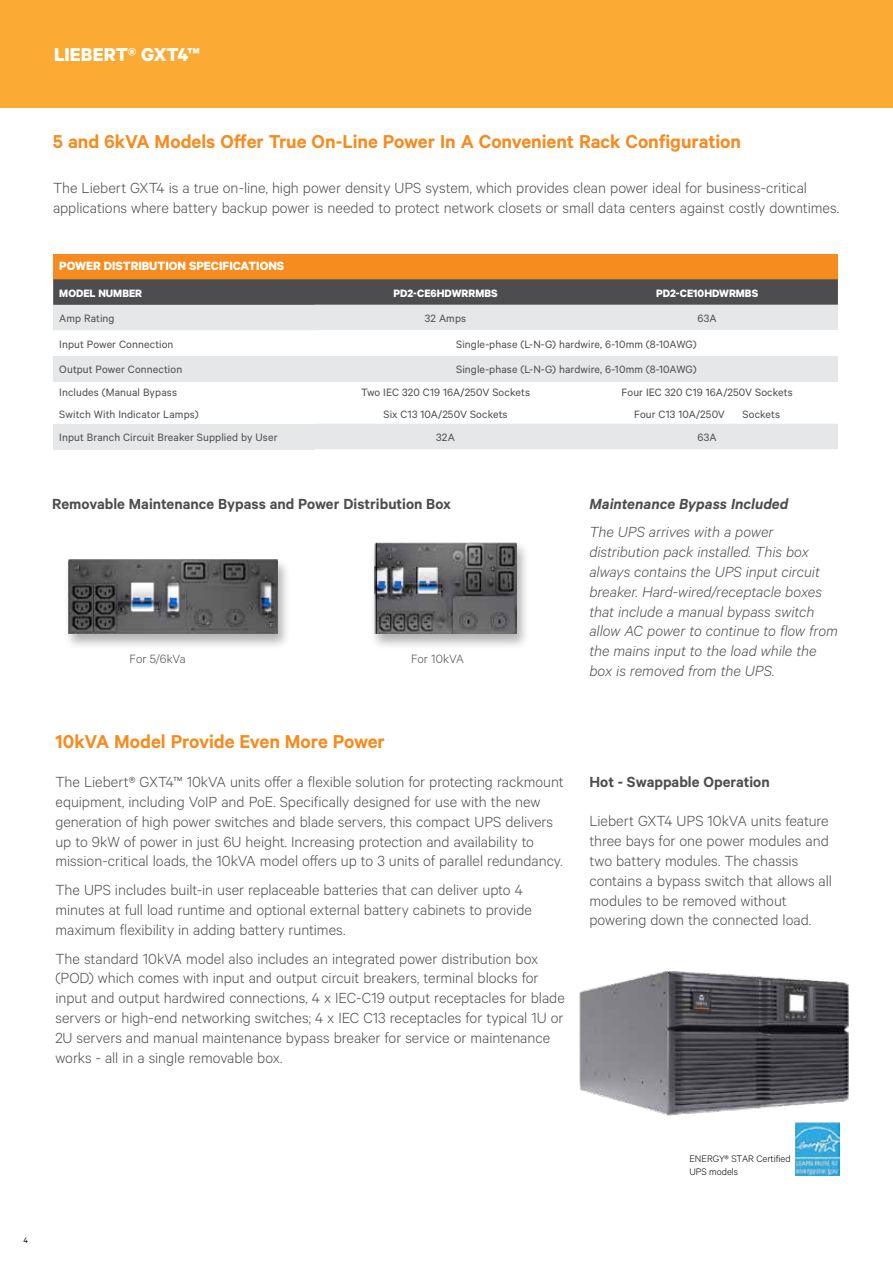
<style>
.page{position:relative;width:893px;height:1263px;background:#fff}
.page>*{position:absolute;margin:0;border:0;box-sizing:border-box;transform-origin:0 0}
.t1{font:600 21px "Calibre";letter-spacing:-.005em;color:#f68b1f}
.t2{font:700 21px "Calibre";letter-spacing:.005em;color:#fff}
.t3{font:300 16.5px/19.8px "Calibre";color:#4d4d4f}
.t4{font:italic 300 16.5px/19.8px "Calibre";letter-spacing:-.005em;color:#4d4d4f}
.t5{font:600 16.5px "Calibre";color:#4d4d4f}
.t6{font:italic 600 16.5px "Calibre";color:#4d4d4f}
.t7{font:700 13.5px "Calibre";color:#fff}
.t8{font:300 13.5px "Calibre";color:#4d4d4f}
.t9{font:12px/22.5px "Calibre";letter-spacing:.01em;color:#4d4d4f}
.t10{font:700 12px "Calibre";color:#fff}
.t11{font:300 10.65px/12.8px "Calibre";color:#000}
.t12{font:9px "Calibre";color:#000}
</style>
<div class="page">
<div style="left:0;top:0;width:893px;height:108px;background:#fbaa34"></div>
<img style="left:579px;top:971px;width:270px;height:145px">
<div style="left:53px;top:254px;width:785px;height:25px;background:#f68b1f"></div>
<svg style="left:53px;top:279px;width:785px;height:51px;background:#9a999a"></svg>
<svg style="left:53px;top:330px;width:785px;height:52px"></svg>
<div style="left:53px;top:356px;width:262px;height:25px;background:#e6e7e8"></div>
<div style="left:315px;top:356px;width:523px;height:25px;background:#e6e7e8"></div>
<div style="left:53px;top:424px;width:262px;height:25px;background:#e6e7e8"></div>
<div style="left:315px;top:424px;width:523px;height:25px;background:#e6e7e8"></div>
<img style="left:795px;top:1122px;width:44px;height:53px">
<div style="left:63px;top:558px;width:228px;height:92px;background:#000;opacity:.3"></div>
<img style="left:68px;top:559px;width:209px;height:75px">
<div style="left:370px;top:541px;width:160px;height:109px;background:#000;opacity:.3"></div>
<img style="left:374px;top:543px;width:143px;height:91px">
<p class="t2" style="left:54px;top:42px;width:147px">LIEBERT® GXT4™</p>
<p class="t1" style="left:53px;top:129px;width:690px">5 and 6kVA Models Offer True On-Line Power In A Convenient Rack Configuration</p>
<p class="t3" style="left:53px;top:177px;width:788px">The Liebert GXT4 is a true on-line, high power density UPS system, which provides clean power ideal for business-critical applications where battery backup power is needed to protect network closets or small data centers against costly downtimes.</p>
<p class="t7" style="left:59px;top:257px;width:227px">POWER DISTRIBUTION SPECIFICATIONS</p>
<p class="t10" style="left:59px;top:285px;width:84px">MODEL NUMBER</p>
<p class="t10" style="left:393px;top:285px;width:106px">PD2-CE6HDWRRMBS</p>
<p class="t10" style="left:656px;top:285px;width:104px">PD2-CE10HDWRMBS</p>
<p class="t9" style="left:59px;top:307px;width:57px">Amp Rating</p>
<p class="t9" style="left:425px;top:307px;width:43px">32 Amps</p>
<p class="t9" style="left:698px;top:307px;width:21px">63A</p>
<p class="t9" style="left:59px;top:332px;width:116px">Input Power Connection</p>
<p class="t9" style="left:456px;top:332px;width:242px">Single-phase (L-N-G) hardwire, 6-10mm (8-10AWG)</p>
<p class="t9" style="left:59px;top:358px;width:124px">Output Power Connection</p>
<p class="t9" style="left:456px;top:358px;width:242px">Single-phase (L-N-G) hardwire, 6-10mm (8-10AWG)</p>
<p class="t9" style="left:59px;top:380px;width:141px">Includes (Manual Bypass<br>Switch With Indicator Lamps)</p>
<p class="t9" style="left:361px;top:380px;width:170px;text-align:center">Two IEC 320 C19 16A/250V Sockets<br>Six C13 10A/250V Sockets</p>
<p class="t9" style="left:634px;top:380px;width:160px;text-indent:-13px">Four IEC 320 C19 16A/250V Sockets<br>Four C13 10A/250V</p>
<p class="t9" style="left:742px;top:403px;width:39px">Sockets</p>
<p class="t9" style="left:59px;top:426px;width:220px">Input Branch Circuit Breaker Supplied by User</p>
<p class="t9" style="left:436px;top:426px;width:20px">32A</p>
<p class="t9" style="left:698px;top:426px;width:21px">63A</p>
<p class="t5" style="left:52px;top:494px;width:400px">Removable Maintenance Bypass and Power Distribution Box</p>
<p class="t8" style="left:130px;top:651px;width:58px">For 5/6kVa</p>
<p class="t8" style="left:411px;top:651px;width:54px">For 10kVA</p>
<p class="t1" style="left:56px;top:729px;width:331px">10kVA Model Provide Even More Power</p>
<p class="t3" style="left:55px;top:771px;width:510px">The Liebert® GXT4™ 10kVA units offer a flexible solution for protecting rackmount equipment, including VoIP and PoE. Specifically designed for use with the new generation of high power switches and blade servers, this compact UPS delivers up to 9kW of power in just 6U height. Increasing protection and availability to mission-critical loads, the 10kVA model offers up to 3 units of parallel redundancy.</p>
<p class="t3" style="left:55px;top:879px;width:478px">The UPS includes built-in user replaceable batteries that can deliver upto 4 minutes at full load runtime and optional external battery cabinets to provide maximum flexibility in adding battery runtimes.</p>
<p class="t3" style="left:55px;top:948px;width:511px">The standard 10kVA model also includes an integrated power distribution box (POD) which comes with input and output circuit breakers, terminal blocks for input and output hardwired connections, 4 x IEC-C19 output receptacles for blade servers or high-end networking switches; 4 x IEC C13 receptacles for typical 1U or 2U servers and manual maintenance bypass breaker for service or maintenance works - all in a single removable box.</p>
<p class="t6" style="left:589px;top:494px;width:201px">Maintenance Bypass Included</p>
<p class="t4" style="left:589px;top:521px;width:250px">The UPS arrives with a power distribution pack installed. This box always contains the UPS input circuit breaker. Hard-wired/receptacle boxes that include a manual bypass switch allow AC power to continue to flow from the mains input to the load while the box is removed from the UPS.</p>
<p class="t5" style="left:589px;top:772px;width:182px">Hot - Swappable Operation</p>
<p class="t3" style="left:589px;top:811px;width:244px">Liebert GXT4 UPS 10kVA units feature three bays for one power modules and two battery modules. The chassis contains a bypass switch that allows all modules to be removed without powering down the connected load.</p>
<p class="t12" style="left:23px;top:1235px;width:6px">4</p>
<p class="t11" style="left:689px;top:1152px;width:103px">ENERGY® STAR Certified<br>UPS models</p>
</div>
